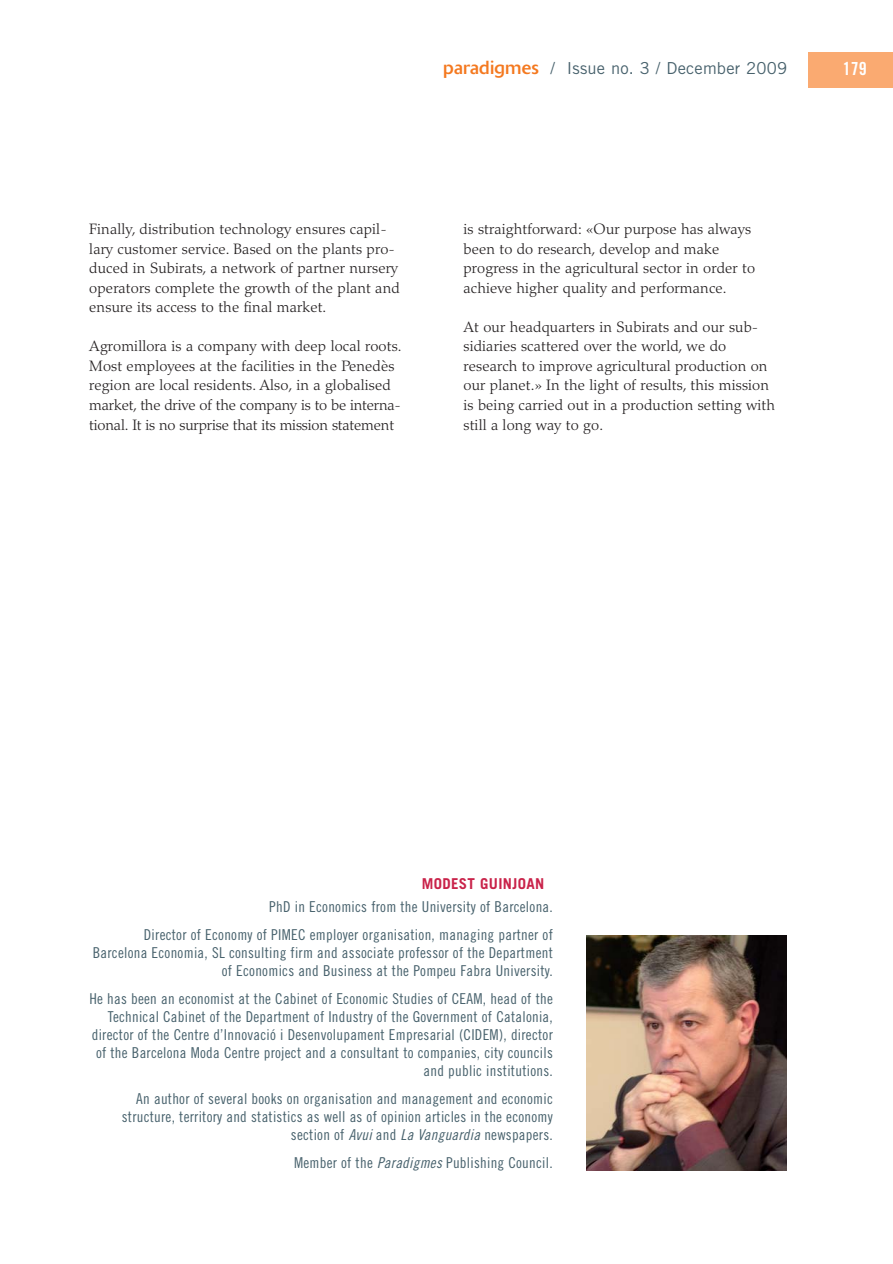
<style>
.page{position:relative;width:893px;height:1264px;background:#fff}
.page>*{position:absolute;margin:0;border:0;box-sizing:border-box;transform-origin:0 0}
.t1{font:18px "Trade Gothic Bold Cond Twenty";color:#fff}
.t2{font:16.5px "Trade Gothic";letter-spacing:.01em;color:#47616c}
.t3{font:300 15px/19.5px "Palatino";letter-spacing:.01em;color:#231f20}
.t4{font:15px/18px "Trade Gothic Cond Eighteen";letter-spacing:.02em;color:#47616c;text-align:right}
.t5{font:700 15px "Trade Gothic";letter-spacing:.02em;color:#c9234a}
.s1{font-family:"Delta";font-size:18.75px;color:#f47920}
.s2{font-style:italic}
</style>
<div class="page">
<div style="left:808px;top:52px;width:85px;height:35px;background:#faaa71"></div>
<img style="left:587px;top:936px;width:200px;height:234px">
<p class="t2" style="left:443px;top:62px;width:345px"><span class="s1">paradigmes</span> / Issue no. 3 / December 2009</p>
<p class="t1" style="left:843px;top:61px;width:25px">179</p>
<p class="t3" style="left:89px;top:221px;width:312px">Finally, distribution technology ensures capil&shy;lary customer service. Based on the plants pro&shy;duced in Subirats, a network of partner nursery operators complete the growth of the plant and ensure its access to the final market.</p>
<p class="t3" style="left:89px;top:338px;width:314px">Agromillora is a company with deep local roots.<br>Most employees at the facilities in the Penedès region are local residents. Also, in a globalised market, the drive of the company is to be interna&shy;tional. It is no surprise that its mission statement</p>
<p class="t3" style="left:463px;top:221px;width:293px">is straightforward: «Our purpose has always been to do research, develop and make progress in the agricultural sector in order to achieve higher quality and performance.</p>
<p class="t3" style="left:463px;top:319px;width:313px">At our headquarters in Subirats and our sub&shy;sidiaries scattered over the world, we do research to improve agricultural production on our planet.» In the light of results, this mission is being carried out in a production setting with still a long way to go.</p>
<p class="t5" style="left:422px;top:878px;width:124px">MODEST GUINJOAN</p>
<p class="t4" style="left:144px;top:894px;width:410px;line-height:27.8px">PhD in Economics from the University of Barcelona.<br>Director of Economy of PIMEC employer organisation, managing partner of</p>
<p class="t4" style="left:93px;top:945px;width:462px">Barcelona Economia, SL consulting firm and associate professor of the Department of Economics and Business at the Pompeu Fabra University.</p>
<p class="t4" style="left:90px;top:990px;width:465px">He has been an economist at the Cabinet of Economic Studies of CEAM, head of the Technical Cabinet of the Department of Industry of the Government of Catalonia, director of the Centre d’Innovació i Desenvolupament Empresarial (CIDEM), director of the Barcelona Moda Centre project and a consultant to companies, city councils and public institutions.</p>
<p class="t4" style="left:122px;top:1090px;width:432px">An author of several books on organisation and management and economic structure, territory and statistics as well as of opinion articles in the economy section of <span class="s2">Avui</span>and <span class="s2">La Vanguardia</span>newspapers.</p>
<p class="t4" style="left:294px;top:1154px;width:260px">Member of the <span class="s2">Paradigmes</span>Publishing Council.</p>
</div>
